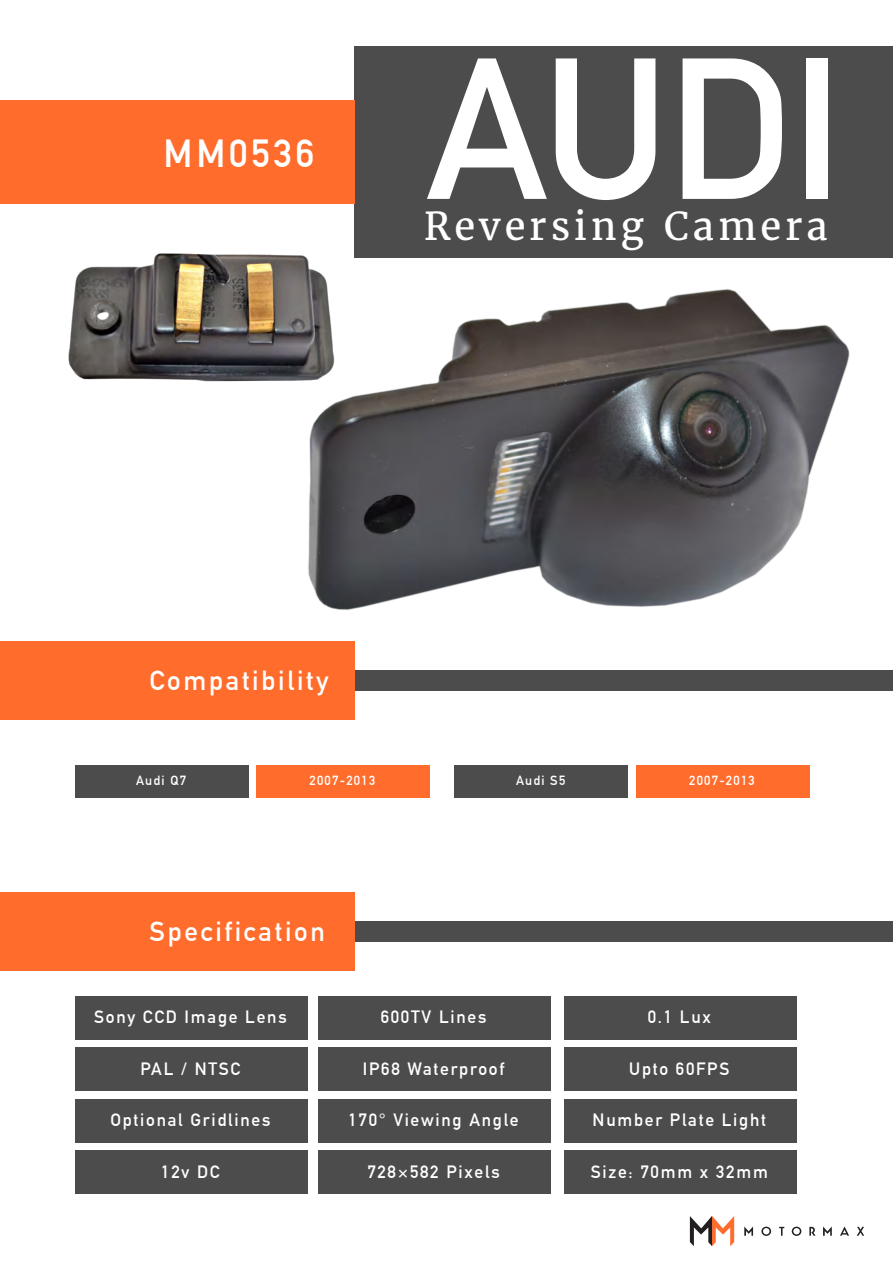
<style>
.page{position:relative;width:893px;height:1263px;background:#fff}
.page>*{position:absolute;margin:0;border:0;box-sizing:border-box;transform-origin:0 0}
.t1{font:700 197.25px "DIN Alternate";color:#fff}
.t2{font:38.4px "Merriweather";letter-spacing:.1em;color:#fff}
.t3{font:700 38.4px "DIN Alternate";letter-spacing:.1em;color:#fff}
.t4{font:700 27px "DIN Alternate";letter-spacing:.1em;color:#fff}
.t5{font:700 17.55px "DIN Alternate";letter-spacing:.1em;color:#fff}
.t6{font:700 13.05px "DIN Alternate";letter-spacing:.1em;color:#fff}
</style>
<div class="page">
<div style="left:354px;top:47px;width:539px;height:211px;background:#4c4c4c"></div>
<div style="left:354px;top:921px;width:539px;height:20px;background:#4c4c4c"></div>
<div style="left:75px;top:996px;width:233px;height:43px;background:#4c4c4c"></div>
<div style="left:0;top:101px;width:354px;height:103px;background:#ff6c2c"></div>
<div style="left:0;top:892px;width:354px;height:78px;background:#ff6c2c"></div>
<div style="left:354px;top:670px;width:539px;height:20px;background:#4c4c4c"></div>
<div style="left:0;top:641px;width:354px;height:78px;background:#ff6c2c"></div>
<div style="left:75px;top:1047px;width:233px;height:44px;background:#4c4c4c"></div>
<div style="left:75px;top:1099px;width:233px;height:43px;background:#4c4c4c"></div>
<div style="left:75px;top:1150px;width:233px;height:44px;background:#4c4c4c"></div>
<div style="left:318px;top:996px;width:233px;height:43px;background:#4c4c4c"></div>
<div style="left:75px;top:765px;width:173px;height:32px;background:#4c4c4c"></div>
<div style="left:256px;top:765px;width:174px;height:32px;background:#ff6c2c"></div>
<div style="left:455px;top:765px;width:173px;height:32px;background:#4c4c4c"></div>
<div style="left:636px;top:765px;width:173px;height:32px;background:#ff6c2c"></div>
<div style="left:318px;top:1047px;width:233px;height:44px;background:#4c4c4c"></div>
<div style="left:318px;top:1099px;width:233px;height:43px;background:#4c4c4c"></div>
<div style="left:318px;top:1150px;width:233px;height:44px;background:#4c4c4c"></div>
<div style="left:564px;top:996px;width:233px;height:43px;background:#4c4c4c"></div>
<div style="left:564px;top:1047px;width:233px;height:44px;background:#4c4c4c"></div>
<div style="left:564px;top:1099px;width:233px;height:43px;background:#4c4c4c"></div>
<div style="left:564px;top:1150px;width:233px;height:44px;background:#4c4c4c"></div>
<svg style="left:690px;top:1216px;width:44px;height:30px"></svg>
<svg style="left:809px;top:1227px;width:7px;height:9px"></svg>
<svg style="left:744px;top:1226px;width:9px;height:10px"></svg>
<svg style="left:761px;top:1227px;width:10px;height:9px"></svg>
<svg style="left:779px;top:1227px;width:5px;height:9px"></svg>
<svg style="left:792px;top:1227px;width:9px;height:9px"></svg>
<svg style="left:823px;top:1226px;width:9px;height:10px"></svg>
<svg style="left:840px;top:1226px;width:9px;height:10px"></svg>
<svg style="left:857px;top:1227px;width:7px;height:9px"></svg>
<img style="left:68px;top:253px;width:167px;height:129px">
<img style="left:235px;top:222px;width:615px;height:448px">
<h2 class="t3" style="left:163px;top:124px;width:152px">MM0536</h2>
<h1 class="t1" style="left:427px;top:-21px;width:418px">AUDI</h1>
<h2 class="t2" style="left:424px;top:202px;width:406px">Reversing Camera</h2>
<h3 class="t4" style="left:150px;top:660px;width:180px">Compatibility</h3>
<p class="t6" style="left:136px;top:771px;width:51px">Audi Q7</p>
<p class="t6" style="left:309px;top:771px;width:67px">2007-2013</p>
<p class="t6" style="left:516px;top:771px;width:51px">Audi S5</p>
<p class="t6" style="left:689px;top:771px;width:67px">2007-2013</p>
<h3 class="t4" style="left:150px;top:911px;width:177px">Specification</h3>
<p class="t5" style="left:94px;top:1004px;width:194px">Sony CCD Image Lens</p>
<p class="t5" style="left:140px;top:1055px;width:101px">PAL / NTSC</p>
<p class="t5" style="left:110px;top:1107px;width:162px">Optional Gridlines</p>
<p class="t5" style="left:161px;top:1158px;width:60px">12v DC</p>
<p class="t5" style="left:381px;top:1004px;width:107px">600TV Lines</p>
<p class="t5" style="left:363px;top:1055px;width:143px">IP68 Waterproof</p>
<p class="t5" style="left:348px;top:1107px;width:172px">170° Viewing Angle</p>
<p class="t5" style="left:367px;top:1158px;width:134px">728×582 Pixels</p>
<p class="t5" style="left:648px;top:1004px;width:65px">0.1 Lux</p>
<p class="t5" style="left:629px;top:1055px;width:102px">Upto 60FPS</p>
<p class="t5" style="left:593px;top:1107px;width:175px">Number Plate Light</p>
<p class="t5" style="left:591px;top:1158px;width:179px">Size: 70mm x 32mm</p>
</div>
